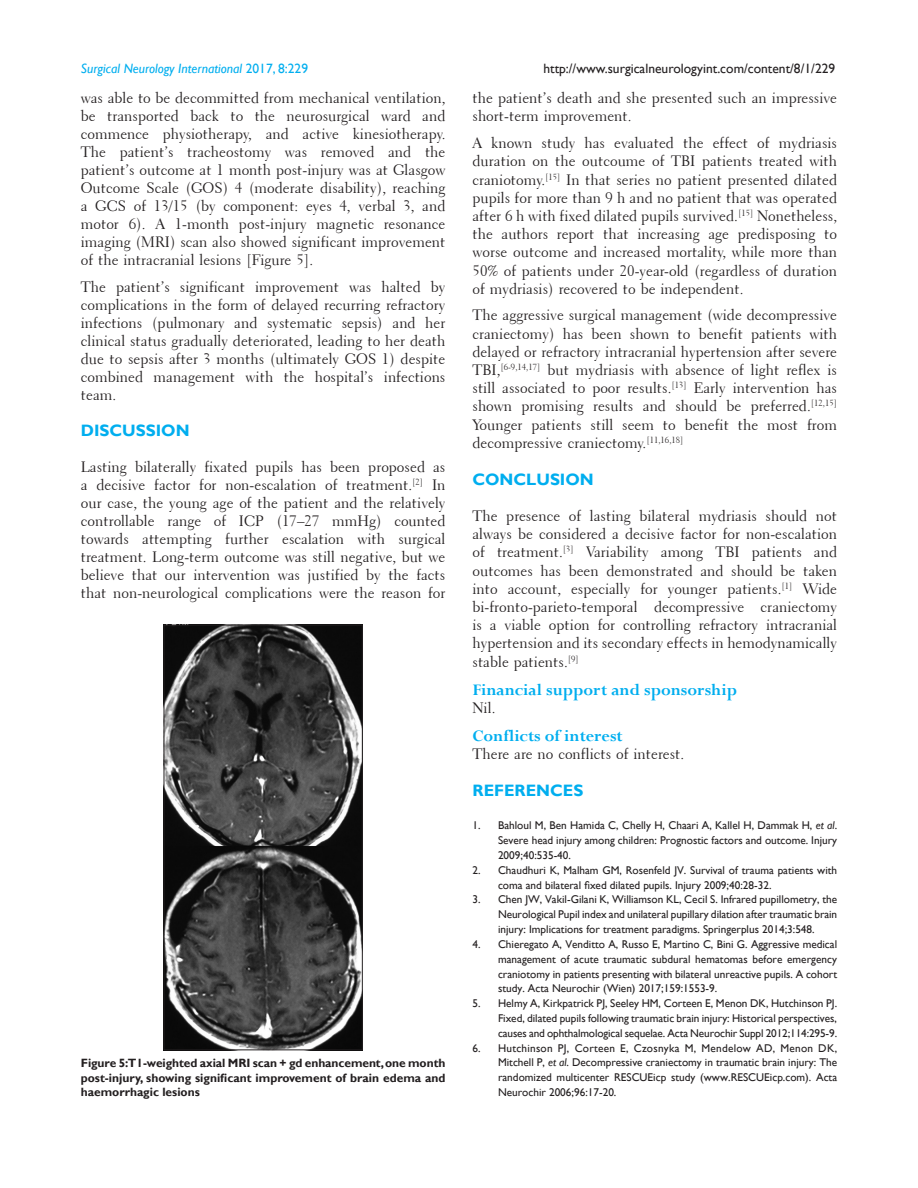
<style>
.page{position:relative;width:918px;height:1188px;background:#fff}
.page>*{position:absolute;margin:0;border:0;box-sizing:border-box;transform-origin:0 0}
.t1{font:700 18px "Perpetua";color:#00aeef}
.t2{font:700 16.5px "Gill Sans";color:#00aeef}
.TX{font:15px/18.1px "Transitional 521 BT Roman A";color:#231f20;text-align:justify}
.t3{font:13.5px "Gill Sans";color:#231f20}
.t4{font:italic 13.5px "Gill Sans";color:#00aeef}
.FGC{font:700 12px/14.4px "Gill Sans";color:#231f20;text-align:justify}
.REF{font:11.25px/14.9px "Gill Sans";color:#231f20;text-align:justify}
.s1{font-style:normal}
.s2{font-style:italic}
</style>
<div class="page">
<img style="left:166px;top:627px;width:195px;height:421px">
<div style="left:164px;top:625px;width:199px;height:425px;border:1px solid #231f20"></div>
<p class="t4" style="left:81px;top:61px;width:229px">Surgical Neurology International <span class="s1">2017, 8:229</span></p>
<p class="t3" style="left:543px;top:61px;width:293px">http://www.surgicalneurologyint.com/content/8/1/229</p>
<p class="TX" style="left:81px;top:89px;width:366px">was able to be decommitted from mechanical ventilation, be transported back to the neurosurgical ward and commence physiotherapy, and active kinesiotherapy.<br>The patient’s tracheostomy was removed and the patient’s outcome at 1 month post‑injury was at Glasgow Outcome Scale (GOS) 4 (moderate disability), reaching a GCS of 13/15 (by component: eyes 4, verbal 3, and motor 6). A 1‑month post‑injury magnetic resonance imaging (MRI) scan also showed significant improvement of the intracranial lesions [Figure 5].</p>
<p class="TX" style="left:81px;top:278px;width:366px">The patient’s significant improvement was halted by complications in the form of delayed recurring refractory infections (pulmonary and systematic sepsis) and her clinical status gradually deteriorated, leading to her death due to sepsis after 3 months (ultimately GOS 1) despite combined management with the hospital’s infections team.</p>
<h1 class="t2" style="left:81px;top:421px;width:110px">DISCUSSION</h1>
<p class="TX" style="left:81px;top:458px;width:366px">Lasting bilaterally fixated pupils has been proposed as a decisive factor for non‑escalation of treatment.<sup>[2]</sup> In our case, the young age of the patient and the relatively controllable range of ICP (17–27 mmHg) counted towards attempting further escalation with surgical treatment. Long‑term outcome was still negative, but we believe that our intervention was justified by the facts that non‑neurological complications were the reason for</p>
<p class="TX" style="left:472px;top:89px;width:366px">the patient’s death and she presented such an impressive short‑term improvement.</p>
<p class="TX" style="left:472px;top:134px;width:366px">A known study has evaluated the effect of mydriasis duration on the outcoume of TBI patients treated with craniotomy.<sup>[15]</sup> In that series no patient presented dilated pupils for more than 9 h and no patient that was operated after 6 h with fixed dilated pupils survived.<sup>[15]</sup> Nonetheless, the authors report that increasing age predisposing to worse outcome and increased mortality, while more than 50% of patients under 20‑year‑old (regardless of duration of mydriasis) recovered to be independent.</p>
<p class="TX" style="left:472px;top:306px;width:366px">The aggressive surgical management (wide decompressive craniectomy) has been shown to benefit patients with delayed or refractory intracranial hypertension after severe TBI,<sup>[6‑9,14,17]</sup> but mydriasis with absence of light reflex is still associated to poor results.<sup>[13]</sup> Early intervention has shown promising results and should be preferred.<sup>[12,15] </sup>Younger patients still seem to benefit the most from decompressive craniectomy.<sup>[11,16,18]</sup></p>
<h1 class="t2" style="left:472px;top:469px;width:123px">CONCLUSION</h1>
<p class="TX" style="left:472px;top:507px;width:366px">The presence of lasting bilateral mydriasis should not always be considered a decisive factor for non‑escalation of treatment.<sup>[3]</sup> Variability among TBI patients and outcomes has been demonstrated and should be taken into account, especially for younger patients.<sup>[1]</sup> Wide bi‑fronto‑parieto‑temporal decompressive craniectomy is a viable option for controlling refractory intracranial hypertension and its secondary effects in hemodynamically stable patients.<sup>[9]</sup></p>
<h2 class="t1" style="left:472px;top:678px;width:266px">Financial support and sponsorship</h2>
<p class="TX" style="left:472px;top:699px;width:24px">Nil.</p>
<h2 class="t1" style="left:472px;top:725px;width:152px">Conflicts of interest</h2>
<p class="TX" style="left:472px;top:745px;width:213px">There are no conflicts of interest.</p>
<h1 class="t2" style="left:472px;top:781px;width:112px">REFERENCES</h1>
<p class="REF" style="left:498px;top:818px;width:341px;text-indent:-26px">1. Bahloul M, Ben Hamida C, Chelly H, Chaari A, Kallel H, Dammak H, <span class="s2">et al</span>.<br>Severe head injury among children: Prognostic factors and outcome. Injury 2009;40:535‑40.</p>
<p class="REF" style="left:498px;top:863px;width:341px;text-indent:-26px">2. Chaudhuri K, Malham GM, Rosenfeld JV. Survival of trauma patients with coma and bilateral fixed dilated pupils. Injury 2009;40:28‑32.</p>
<p class="REF" style="left:498px;top:892px;width:341px;text-indent:-26px">3. Chen JW, Vakil‑Gilani K, Williamson KL, Cecil S. Infrared pupillometry, the Neurological Pupil index and unilateral pupillary dilation after traumatic brain injury: Implications for treatment paradigms. Springerplus 2014;3:548.</p>
<p class="REF" style="left:498px;top:937px;width:341px;text-indent:-26px">4. Chieregato A, Venditto A, Russo E, Martino C, Bini G. Aggressive medical management of acute traumatic subdural hematomas before emergency craniotomy in patients presenting with bilateral unreactive pupils. A cohort study. Acta Neurochir (Wien) 2017;159:1553‑9.</p>
<p class="REF" style="left:498px;top:996px;width:341px;text-indent:-26px">5. Helmy A, Kirkpatrick PJ, Seeley HM, Corteen E, Menon DK, Hutchinson PJ.<br>Fixed, dilated pupils following traumatic brain injury: Historical perspectives, causes and ophthalmological sequelae. Acta Neurochir Suppl 2012;114:295‑9.</p>
<p class="REF" style="left:498px;top:1041px;width:341px;text-indent:-26px">6. Hutchinson PJ, Corteen E, Czosnyka M, Mendelow AD, Menon DK, Mitchell P, <span class="s2">et al</span>. Decompressive craniectomy in traumatic brain injury: The randomized multicenter RESCUEicp study (www.RESCUEicp.com). Acta Neurochir 2006;96:17‑20.</p>
<p class="FGC" style="left:81px;top:1056px;width:366px">Figure 5:T1‑weighted axial MRI scan + gd enhancement, one month post‑injury, showing significant improvement of brain edema and haemorrhagic lesions</p>
</div>
